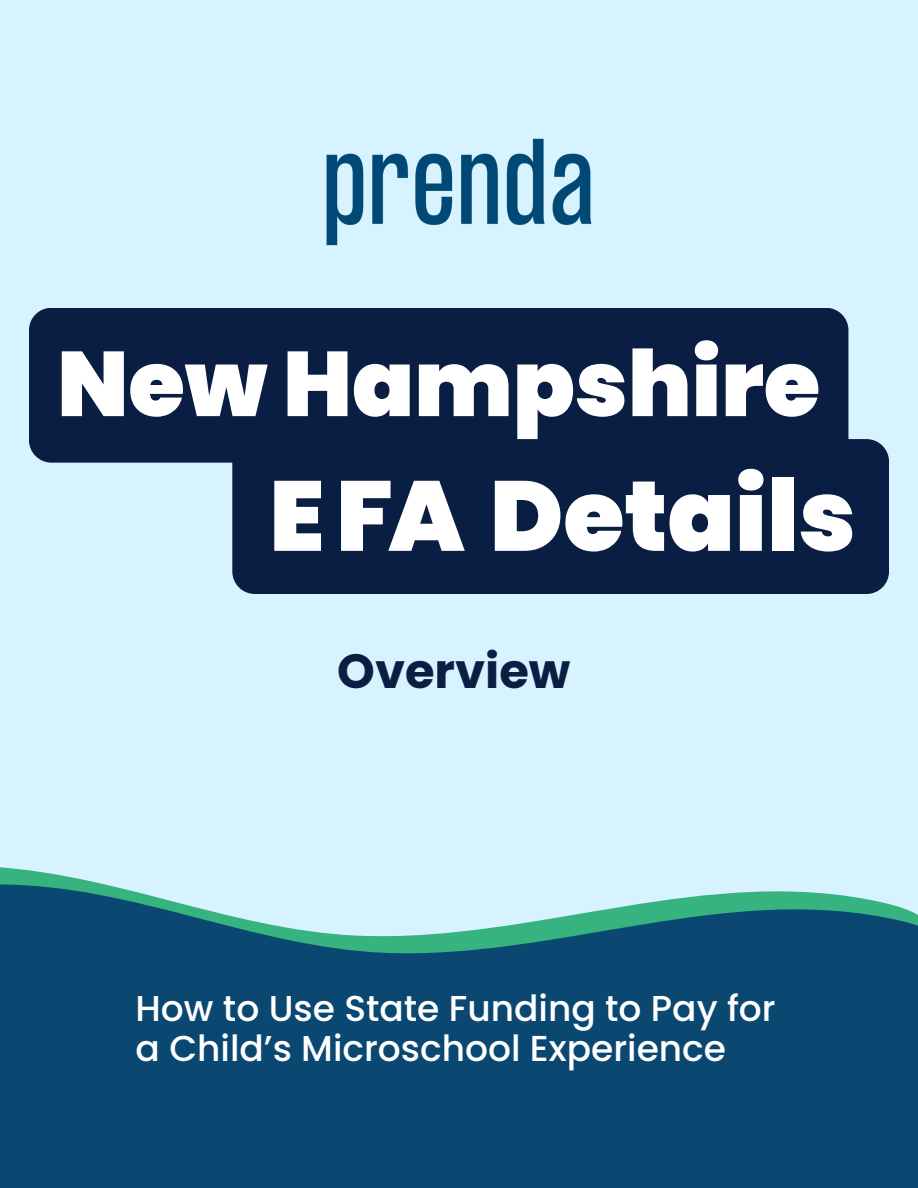
<style>
.page{position:relative;width:918px;height:1188px;background:#d7f3ff}
.page>*{position:absolute;margin:0;border:0;box-sizing:border-box;transform-origin:0 0}
.t1{font:900 99px "Poppins";color:#fff}
.t2{font:900 91.5px "Poppins";color:#fff}
.t3{font:700 48px "Poppins";color:#091e42}
.t4{font:500 36px/40.5px "Poppins";color:#fff}
</style>
<div class="page">
<div style="left:29px;top:308px;width:819px;height:155px;background:#091e42;border-radius:22px"></div>
<img style="left:327px;top:139px;width:264px;height:107px">
<svg style="left:0;top:884px;width:918px;height:304px;background:#1c5b7e"></svg>
<div style="left:232px;top:439px;width:657px;height:155px;background:#091e42;border-radius:22px"></div>
<h1 class="t2" style="left:57px;top:320px;width:765px">New Hampshire</h1>
<h1 class="t1" style="left:269px;top:447px;width:588px">EFA Details</h1>
<p class="t3" style="left:337px;top:637px;width:235px">Overview</p>
<p class="t4" style="left:136px;top:988px;width:642px">How to Use State Funding to Pay for a Child’s Microschool Experience</p>
</div>
